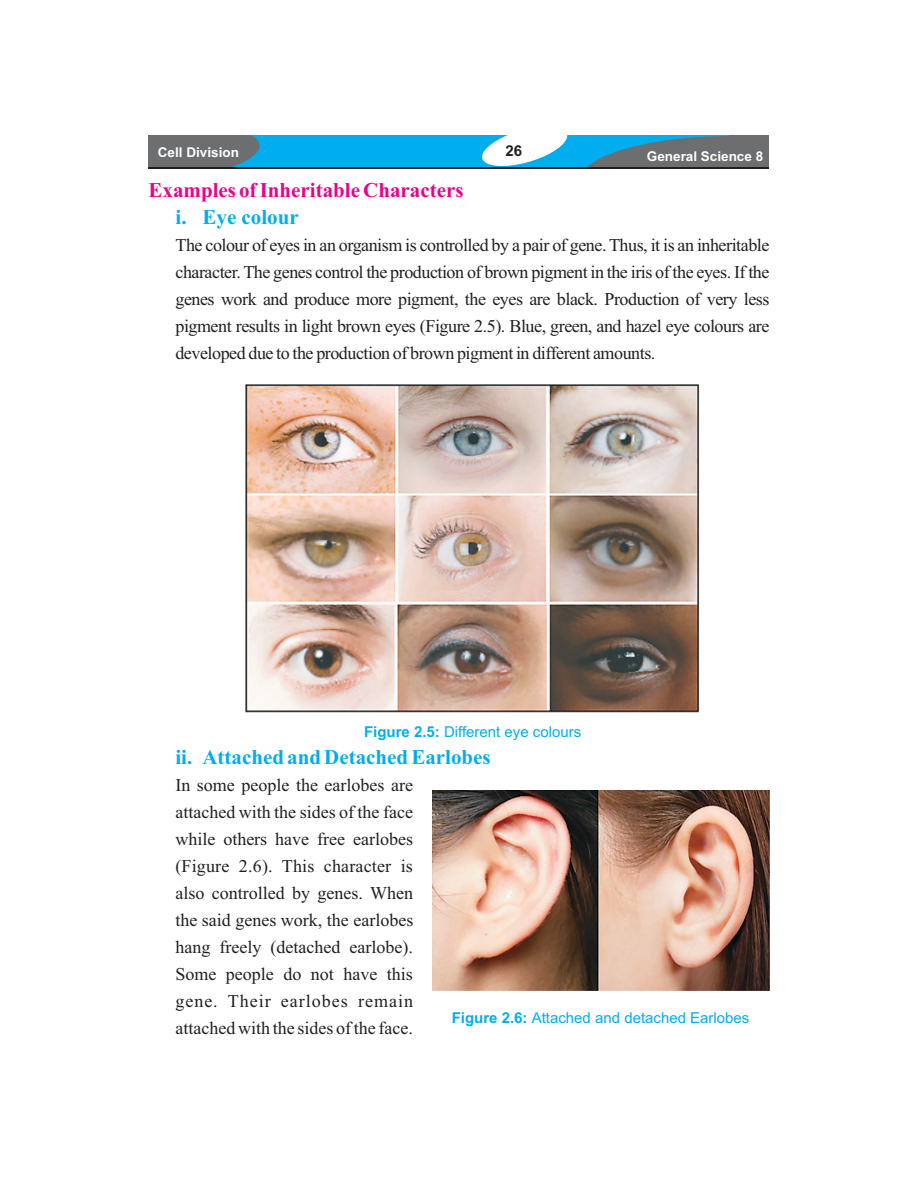
<style>
.page{position:relative;width:918px;height:1188px;background:#fff}
.page>*{position:absolute;margin:0;border:0;box-sizing:border-box;transform-origin:0 0}
.t1{font:700 21px "Times New Roman";color:#00aeef}
.t2{font:700 21px "Times New Roman";color:#ec008c}
.t3{font:18px/27px "Times New Roman";letter-spacing:-.01em;color:#231f20;text-align:justify}
.t4{font:15px "Arial";color:#00aeef}
.t5{font:700 15px "Arial";color:#231f20}
.t6{font:700 13.5px "Arial";color:#fff}
.s1{font-weight:700}
</style>
<div class="page">
<div style="left:148px;top:135px;width:622px;height:32px;background:#6d6e70"></div>
<svg style="left:232px;top:135px;width:497px;height:32px"></svg>
<hr style="left:148px;top:167px;width:622px;height:2px;background:#231f20">
<img style="left:432px;top:791px;width:338px;height:199px">
<img style="left:246px;top:384px;width:453px;height:329px">
<p class="t5" style="left:506px;top:145px;width:18px">26</p>
<p class="t6" style="left:158px;top:147px;width:83px">Cell Division</p>
<p class="t6" style="left:647px;top:151px;width:118px">General Science 8</p>
<p class="t2" style="left:148px;top:183px;width:317px">Examples of Inheritable Characters</p>
<p class="t1" style="left:176px;top:210px;width:125px">i. Eye colour</p>
<p class="t3" style="left:175px;top:233px;width:596px">The colour of eyes in an organism is controlled by a pair of gene. Thus, it is an inheritable character. The genes control the production of brown pigment in the iris of the eyes. If the genes work and produce more pigment, the eyes are black. Production of very less pigment results in light brown eyes (Figure 2.5). Blue, green, and hazel eye colours are developed due to the production of brown pigment in different amounts.</p>
<p class="t4" style="left:364px;top:726px;width:219px"><span class="s1">Figure 2.5:</span> Different eye colours</p>
<p class="t1" style="left:175px;top:750px;width:317px">ii. Attached and Detached Earlobes</p>
<p class="t3" style="left:175px;top:773px;width:239px">In some people the earlobes are attached with the sides of the face while others have free earlobes (Figure 2.6). This character is also controlled by genes. When the said genes work, the earlobes hang freely (detached earlobe).<br>Some people do not have this gene. Their earlobes remain attached with the sides of the face.</p>
<p class="t4" style="left:452px;top:1012px;width:299px"><span class="s1">Figure 2.6:</span> Attached and detached Earlobes</p>
</div>
